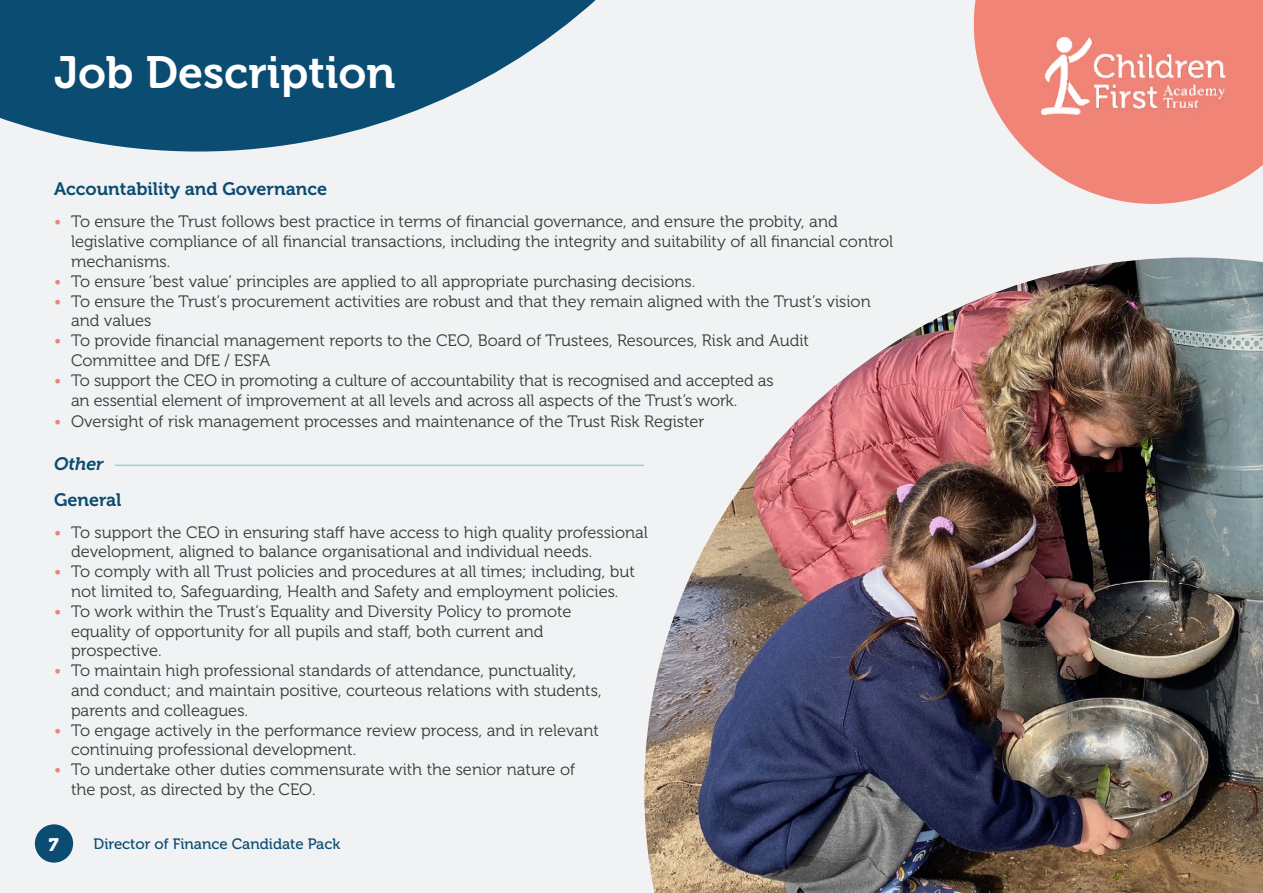
<style>
.page{position:relative;width:1263px;height:893px;background:#f0f2f4}
.page>*{position:absolute;margin:0;border:0;box-sizing:border-box;transform-origin:0 0}
.t1{font:45px "Museo 700";color:#fff}
.t2{font:18px "Museo 700";color:#0b4c72}
.t3{font:italic 18px "Museo 700";color:#0b4c72}
.t4{font:18px "Museo 900";color:#fff}
.t5{font:16.5px/19.8px "Museo 300";color:#383939}
.t6{font:15px "Museo 500";color:#0b4c72}
.s1{color:#f08476}
</style>
<div class="page">
<svg style="left:0;top:0;width:596px;height:152px;fill:#0b4c72"></svg>
<hr style="left:115px;top:465px;width:529px;height:1px;background:#9ed3cb">
<div style="left:35px;top:824px;width:38px;height:39px;background:#0b4c72;border-radius:50%"></div>
<svg style="left:973px;top:0;width:290px;height:204px;fill:#f08476"></svg>
<img style="left:644px;top:257px;width:619px;height:636px">
<img style="left:1042px;top:38px;width:183px;height:77px">
<h1 class="t1" style="left:54px;top:48px;width:343px">Job Description</h1>
<p class="t2" style="left:54px;top:179px;width:275px">Accountability and Governance</p>
<p class="t5" style="left:71px;top:212px;width:824px;text-indent:-17px"><span class="s1">•</span> To ensure the Trust follows best practice in terms of financial governance, and ensure the probity, and legislative compliance of all financial transactions, including the integrity and suitability of all financial control mechanisms.</p>
<p class="t5" style="left:54px;top:272px;width:643px"><span class="s1">•</span> To ensure ‘best value’ principles are applied to all appropriate purchasing decisions.</p>
<p class="t5" style="left:71px;top:291px;width:801px;text-indent:-17px"><span class="s1">•</span> To ensure the Trust’s procurement activities are robust and that they remain aligned with the Trust’s vision and values</p>
<p class="t5" style="left:71px;top:331px;width:740px;text-indent:-17px"><span class="s1">•</span> To provide financial management reports to the CEO, Board of Trustees, Resources, Risk and Audit<br>Committee and DfE / ESFA</p>
<p class="t5" style="left:71px;top:371px;width:704px;text-indent:-17px"><span class="s1">•</span> To support the CEO in promoting a culture of accountability that is recognised and accepted as an essential element of improvement at all levels and across all aspects of the Trust’s work.</p>
<p class="t5" style="left:54px;top:412px;width:652px"><span class="s1">•</span> Oversight of risk management processes and maintenance of the Trust Risk Register</p>
<p class="t3" style="left:54px;top:454px;width:51px">Other</p>
<p class="t2" style="left:54px;top:489px;width:69px">General</p>
<p class="t5" style="left:71px;top:522px;width:578px;text-indent:-17px"><span class="s1">•</span> To support the CEO in ensuring staff have access to high quality professional development, aligned to balance organisational and individual needs.</p>
<p class="t5" style="left:54px;top:562px;width:582px;text-align:center"><span class="s1">•</span> To comply with all Trust policies and procedures at all times; including, but not limited to, Safeguarding, Health and Safety and employment policies.</p>
<p class="t5" style="left:71px;top:602px;width:502px;text-indent:-17px"><span class="s1">•</span> To work within the Trust’s Equality and Diversity Policy to promote equality of opportunity for all pupils and staff, both current and prospective.</p>
<p class="t5" style="left:71px;top:661px;width:532px;text-indent:-17px"><span class="s1">•</span> To maintain high professional standards of attendance, punctuality, and conduct; and maintain positive, courteous relations with students, parents and colleagues.</p>
<p class="t5" style="left:71px;top:720px;width:529px;text-indent:-17px"><span class="s1">•</span> To engage actively in the performance review process, and in relevant continuing professional development.</p>
<p class="t5" style="left:71px;top:760px;width:506px;text-indent:-17px"><span class="s1">•</span> To undertake other duties commensurate with the senior nature of the post, as directed by the CEO.</p>
<p class="t4" style="left:49px;top:834px;width:12px">7</p>
<p class="t6" style="left:94px;top:836px;width:248px">Director of Finance Candidate Pack</p>
</div>
